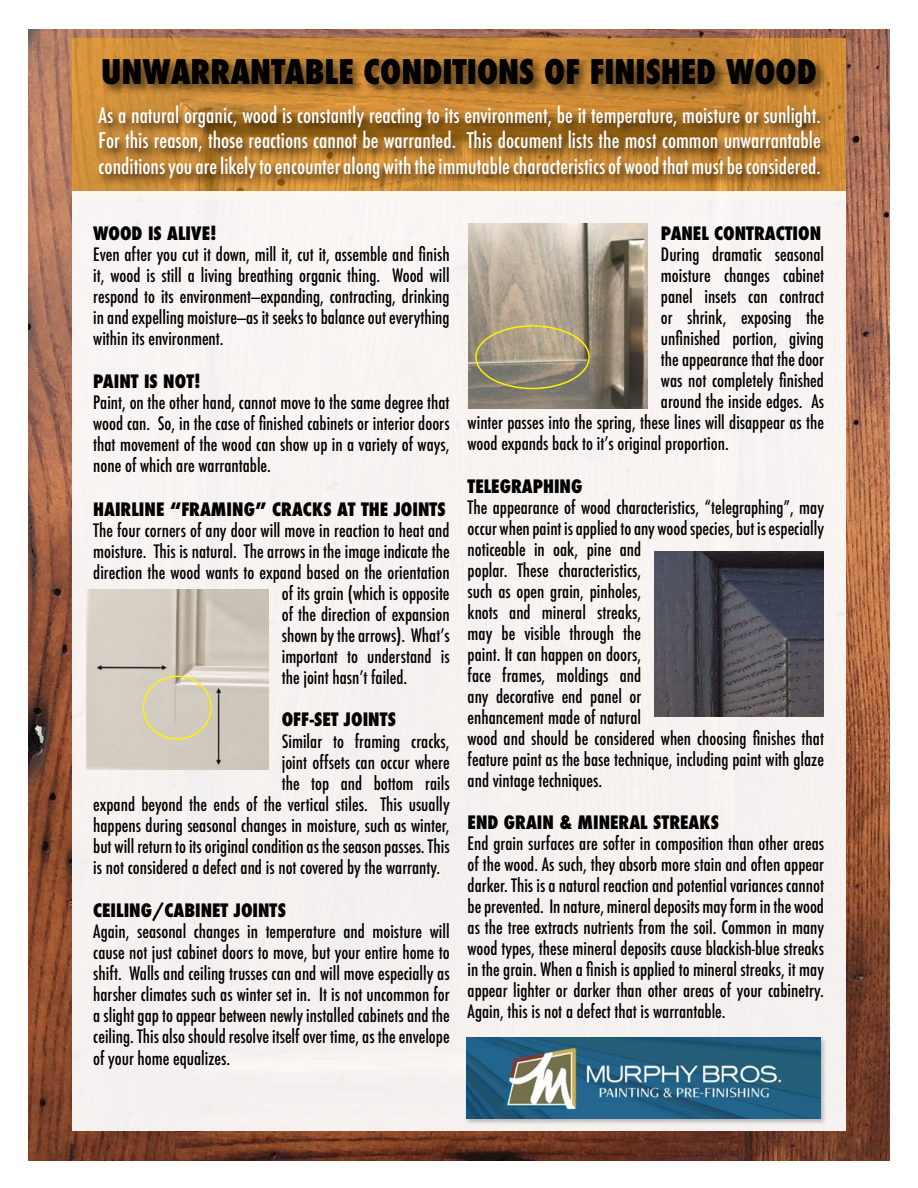
<style>
.page{position:relative;width:918px;height:1188px;background:#fff}
.page>*{position:absolute;margin:0;border:0;box-sizing:border-box;transform-origin:0 0}
.t1{font:800 condensed 33px "Futura";color:#000}
.t2{font:500 condensed 21px/25.5px "Futura";color:#fff;text-align:justify}
.t3{font:500 condensed 18px/21px "Futura";color:#000;text-align:justify}
.t4{font:800 condensed 18px "Futura";color:#000}
</style>
<div class="page">
<img style="left:28px;top:29px;width:862px;height:1132px">
<svg style="left:72px;top:38px;width:774px;height:161px;fill:#ce8d38"></svg>
<div style="left:73px;top:191px;width:391px;height:939px;background:#f7f2f0"></div>
<div style="left:464px;top:191px;width:381px;height:939px;background:#f7f2f0"></div>
<div style="left:95px;top:102px;width:738px;height:89px;background:#000;opacity:.75"></div>
<div style="left:465px;top:1036px;width:362px;height:89px;background:#000;opacity:.25"></div>
<img style="left:467px;top:1038px;width:354px;height:81px">
<div style="left:100px;top:56px;width:727px;height:40px;background:#000;opacity:.55"></div>
<img style="left:86px;top:590px;width:182px;height:180px">
<img style="left:468px;top:223px;width:179px;height:185px">
<div style="left:475px;top:325px;width:115px;height:64px;border:2px solid #fff200;border-radius:50%"></div>
<div style="left:143px;top:676px;width:69px;height:64px;border:2px solid #fff200;border-radius:50%"></div>
<img style="left:655px;top:552px;width:169px;height:164px">
<h1 class="t1" style="left:101px;top:49px;width:717px">UNWARRANTABLE CONDITIONS OF FINISHED WOOD</h1>
<p class="t2" style="left:99px;top:102px;width:724px">As a natural organic, wood is constantly reacting to its environment, be it temperature, moisture or sunlight.<br>For this reason, those reactions cannot be warranted. This document lists the most common unwarrantable conditions you are likely to encounter along with the immutable characteristics of wood that must be considered.</p>
<p class="t4" style="left:93px;top:221px;width:125px">WOOD IS ALIVE!</p>
<p class="t3" style="left:93px;top:244px;width:358px">Even after you cut it down, mill it, cut it, assemble and finish it, wood is still a living breathing organic thing. Wood will respond to its environment—expanding, contracting, drinking in and expelling moisture—as it seeks to balance out everything within its environment.</p>
<p class="t4" style="left:93px;top:369px;width:109px">PAINT IS NOT!</p>
<p class="t3" style="left:93px;top:392px;width:358px">Paint, on the other hand, cannot move to the same degree that wood can. So, in the case of finished cabinets or interior doors that movement of the wood can show up in a variety of ways, none of which are warrantable.</p>
<p class="t4" style="left:93px;top:497px;width:354px">HAIRLINE “FRAMING” CRACKS AT THE JOINTS</p>
<p class="t3" style="left:93px;top:520px;width:358px">The four corners of any door will move in reaction to heat and</p>
<p class="t3" style="left:93px;top:541px;width:358px">moisture. This is natural. The arrows in the image indicate the</p>
<p class="t3" style="left:93px;top:562px;width:358px">direction the wood wants to expand based on the orientation</p>
<p class="t3" style="left:282px;top:583px;width:169px">of its grain (which is opposite</p>
<p class="t3" style="left:282px;top:604px;width:169px">of the direction of expansion</p>
<p class="t3" style="left:282px;top:625px;width:169px">shown by the arrows). What’s</p>
<p class="t3" style="left:282px;top:646px;width:169px">important to understand is</p>
<p class="t3" style="left:282px;top:667px;width:127px">the joint hasn’t failed.</p>
<p class="t4" style="left:282px;top:707px;width:116px">OFF-SET JOINTS</p>
<p class="t3" style="left:282px;top:731px;width:169px">Similar to framing cracks,</p>
<p class="t3" style="left:282px;top:752px;width:169px">joint offsets can occur where</p>
<p class="t3" style="left:282px;top:773px;width:169px">the top and bottom rails</p>
<p class="t3" style="left:93px;top:794px;width:358px">expand beyond the ends of the vertical stiles. This usually</p>
<p class="t3" style="left:93px;top:815px;width:358px">happens during seasonal changes in moisture, such as winter,</p>
<p class="t3" style="left:93px;top:836px;width:358px">but will return to its original condition as the season passes. This</p>
<p class="t3" style="left:93px;top:857px;width:349px">is not considered a defect and is not covered by the warranty.</p>
<p class="t4" style="left:93px;top:898px;width:194px">CEILING/CABINET JOINTS</p>
<p class="t3" style="left:93px;top:921px;width:358px">Again, seasonal changes in temperature and moisture will cause not just cabinet doors to move, but your entire home to shift. Walls and ceiling trusses can and will move especially as harsher climates such as winter set in. It is not uncommon for a slight gap to appear between newly installed cabinets and the ceiling. This also should resolve itself over time, as the envelope of your home equalizes.</p>
<p class="t4" style="left:661px;top:221px;width:162px">PANEL CONTRACTION</p>
<p class="t3" style="left:661px;top:244px;width:165px">During dramatic seasonal</p>
<p class="t3" style="left:661px;top:265px;width:165px">moisture changes cabinet</p>
<p class="t3" style="left:661px;top:286px;width:165px">panel insets can contract</p>
<p class="t3" style="left:661px;top:307px;width:165px">or shrink, exposing the</p>
<p class="t3" style="left:661px;top:328px;width:165px">unfinished portion, giving</p>
<p class="t3" style="left:661px;top:349px;width:165px">the appearance that the door</p>
<p class="t3" style="left:661px;top:370px;width:165px">was not completely finished</p>
<p class="t3" style="left:661px;top:391px;width:165px">around the inside edges. As</p>
<p class="t3" style="left:468px;top:412px;width:358px">winter passes into the spring, these lines will disappear as the</p>
<p class="t3" style="left:468px;top:433px;width:263px">wood expands back to it’s original proportion.</p>
<p class="t4" style="left:468px;top:474px;width:116px">TELEGRAPHING</p>
<p class="t3" style="left:468px;top:497px;width:358px;text-align:left">The appearance of wood characteristics, “telegraphing”, may occur when paint is applied to any wood species, but is especially noticeable in oak, pine and<br>poplar. These characteristics,<br>such as open grain, pinholes,<br>knots and mineral streaks,<br>may be visible through the<br>paint. It can happen on doors,<br>face frames, moldings and<br>any decorative end panel or<br>enhancement made of natural<br>wood and should be considered when choosing finishes that feature paint as the base technique, including paint with glaze and vintage techniques.</p>
<p class="t4" style="left:468px;top:810px;width:253px">END GRAIN &amp; MINERAL STREAKS</p>
<p class="t3" style="left:468px;top:833px;width:358px">End grain surfaces are softer in composition than other areas of the wood. As such, they absorb more stain and often appear darker. This is a natural reaction and potential variances cannot be prevented. In nature, mineral deposits may form in the wood as the tree extracts nutrients from the soil. Common in many wood types, these mineral deposits cause blackish-blue streaks in the grain. When a finish is applied to mineral streaks, it may appear lighter or darker than other areas of your cabinetry.<br>Again, this is not a defect that is warrantable.</p>
</div>
